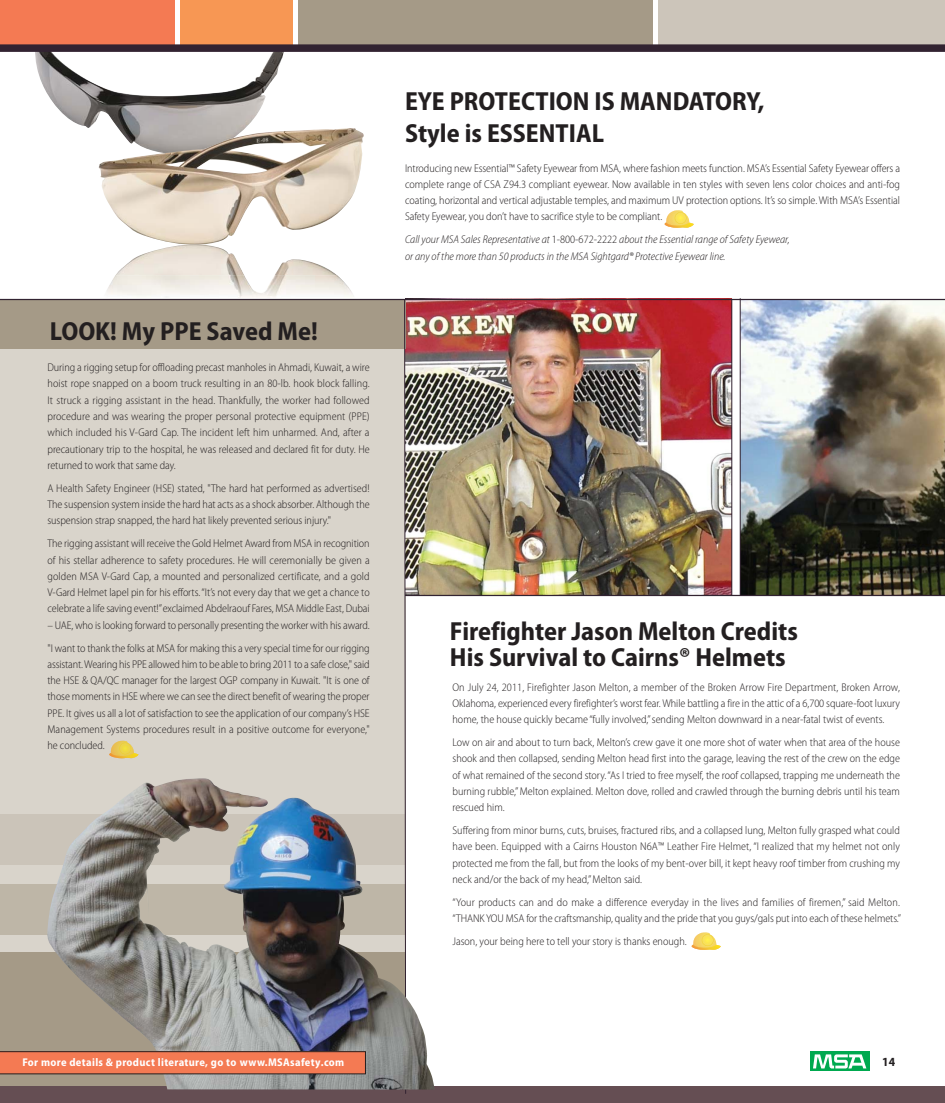
<style>
.page{position:relative;width:945px;height:1103px;background:#fff}
.page>*{position:absolute;margin:0;border:0;box-sizing:border-box;transform-origin:0 0}
.t1{font:700 semi-condensed 26.25px/32.5px "Myriad Pro";color:#231f20}
.t2{font:700 semi-condensed 12.5px "Myriad Pro";color:#231f20}
.t3{font:300 semi-condensed 11.25px/16.2px "Myriad Pro";letter-spacing:-.005em;color:#231f20;text-align:justify}
.t4{font:italic 300 semi-condensed 11.25px/16.2px "Myriad Pro";color:#231f20}
.t5{font:700 semi-condensed 11.25px "Myriad Pro";letter-spacing:.03em;color:#fff}
.s1{font-style:normal}
</style>
<div class="page">
<div style="left:0;top:300px;width:405px;height:798px;background:#d9d4cb"></div>
<img style="left:35px;top:52px;width:249px;height:76px">
<div style="left:0;top:0;width:175px;height:45px;background:#f47a53"></div>
<div style="left:180px;top:0;width:112px;height:45px;background:#f79754"></div>
<div style="left:298px;top:0;width:354px;height:45px;background:#a59a87"></div>
<div style="left:658px;top:0;width:287px;height:45px;background:#ccc5ba"></div>
<div style="left:0;top:44px;width:945px;height:8px;background:#322331"></div>
<svg style="left:665px;top:210px;width:29px;height:18px"></svg>
<img style="left:99px;top:128px;width:265px;height:116px">
<img style="left:282px;top:259px;width:55px;height:16px">
<img style="left:116px;top:244px;width:128px;height:31px">
<img style="left:106px;top:275px;width:247px;height:23px">
<div style="left:810px;top:1051px;width:59px;height:20px;background:#00a94f"></div>
<svg style="left:813px;top:1054px;width:53px;height:14px"></svg>
<img style="left:406px;top:300px;width:326px;height:295px">
<svg style="left:692px;top:932px;width:29px;height:18px"></svg>
<img style="left:741px;top:300px;width:204px;height:295px">
<hr style="left:740px;top:298px;width:1px;height:297px;background:#322331">
<hr style="left:732px;top:299px;width:1px;height:296px;background:#322331">
<hr style="left:405px;top:595px;width:540px;height:1px;background:#322331">
<svg style="left:109px;top:740px;width:29px;height:18px"></svg>
<div style="left:0;top:952px;width:406px;height:138px;background:#a59a87"></div>
<div style="left:0;top:300px;width:405px;height:49px;background:#a59a87"></div>
<div style="left:0;top:884px;width:405px;height:50px;background:#beb6a7"></div>
<div style="left:0;top:814px;width:405px;height:50px;background:#cbc4b9"></div>
<div style="left:0;top:1086px;width:945px;height:16px;background:#654e53"></div>
<svg style="left:404px;top:300px;width:2px;height:794px"></svg>
<img style="left:47px;top:778px;width:387px;height:311px">
<hr style="left:0;top:299px;width:945px;height:1px;background:#322331">
<svg style="left:0;top:1051px;width:366px;height:23px;background:#e5734f"></svg>
<h1 class="t1" style="left:50px;top:317px;width:269px">LOOK! My PPE Saved Me!</h1>
<p class="t3" style="left:48px;top:360px;width:324px">During a rigging setup for offloading precast manholes in Ahmadi, Kuwait, a wire hoist rope snapped on a boom truck resulting in an 80-lb. hook block falling.<br>It struck a rigging assistant in the head. Thankfully, the worker had followed procedure and was wearing the proper personal protective equipment (PPE) which included his V-Gard Cap. The incident left him unharmed. And, after a precautionary trip to the hospital, he was released and declared fit for duty. He returned to work that same day.</p>
<p class="t3" style="left:48px;top:481px;width:324px">A Health Safety Engineer (HSE) stated, "The hard hat performed as advertised!<br>The suspension system inside the hard hat acts as a shock absorber. Although the suspension strap snapped, the hard hat likely prevented serious injury."</p>
<p class="t3" style="left:48px;top:536px;width:324px">The rigging assistant will receive the Gold Helmet Award from MSA in recognition of his stellar adherence to safety procedures. He will ceremonially be given a golden MSA V-Gard Cap, a mounted and personalized certificate, and a gold V-Gard Helmet lapel pin for his efforts. “It’s not every day that we get a chance to celebrate a life saving event!” exclaimed Abdelraouf Fares, MSA Middle East, Dubai</p>
<p class="t3" style="left:48px;top:614px;width:324px;line-height:23px">– UAE, who is looking forward to personally presenting the worker with his award. "I want to thank the folks at MSA for making this a very special time for our rigging</p>
<p class="t3" style="left:48px;top:657px;width:324px">assistant. Wearing his PPE allowed him to be able to bring 2011 to a safe close," said the HSE &amp; QA/QC manager for the largest OGP company in Kuwait. "It is one of those moments in HSE where we can see the direct benefit of wearing the proper PPE. It gives us all a lot of satisfaction to see the application of our company’s HSE Management Systems procedures result in a positive outcome for everyone," he concluded.</p>
<h1 class="t1" style="left:405px;top:87px;width:361px">EYE PROTECTION IS MANDATORY,<br>Style is ESSENTIAL</h1>
<p class="t3" style="left:405px;top:161px;width:497px">Introducing new Essential™ Safety Eyewear from MSA, where fashion meets function. MSA’s Essential Safety Eyewear offers a complete range of CSA Z94.3 compliant eyewear. Now available in ten styles with seven lens color choices and anti-fog coating, horizontal and vertical adjustable temples, and maximum UV protection options. It’s so simple. With MSA’s Essential Safety Eyewear, you don’t have to sacrifice style to be compliant.</p>
<p class="t4" style="left:405px;top:232px;width:386px">Call your MSA Sales Representative at <span class="s1">1-800-672-2222</span> about the Essential range of Safety Eyewear, or any of the more than 50 products in the MSA Sightgard® Protective Eyewear line.</p>
<h1 class="t1" style="left:450px;top:620px;width:349px;line-height:26.2px">Firefighter Jason Melton Credits<br>His Survival to Cairns® Helmets</h1>
<p class="t3" style="left:452px;top:679px;width:449px">On July 24, 2011, Firefighter Jason Melton, a member of the Broken Arrow Fire Department, Broken Arrow, Oklahoma, experienced every firefighter’s worst fear. While battling a fire in the attic of a 6,700 square-foot luxury home, the house quickly became “fully involved,” sending Melton downward in a near-fatal twist of events.</p>
<p class="t3" style="left:452px;top:735px;width:449px">Low on air and about to turn back, Melton’s crew gave it one more shot of water when that area of the house shook and then collapsed, sending Melton head first into the garage, leaving the rest of the crew on the edge of what remained of the second story. “As I tried to free myself, the roof collapsed, trapping me underneath the burning rubble,” Melton explained. Melton dove, rolled and crawled through the burning debris until his team rescued him.</p>
<p class="t3" style="left:452px;top:823px;width:449px">Suffering from minor burns, cuts, bruises, fractured ribs, and a collapsed lung, Melton fully grasped what could have been. Equipped with a Cairns Houston N6A™ Leather Fire Helmet, “I realized that my helmet not only protected me from the fall, but from the looks of my bent-over bill, it kept heavy roof timber from crushing my neck and/or the back of my head,” Melton said.</p>
<p class="t3" style="left:452px;top:895px;width:450px">“Your products can and do make a difference everyday in the lives and families of firemen,” said Melton. “THANK YOU MSA for the craftsmanship, quality and the pride that you guys/gals put into each of these helmets.”</p>
<p class="t3" style="left:452px;top:934px;width:236px">Jason, your being here to tell your story is thanks enough.</p>
<p class="t5" style="left:22px;top:1058px;width:323px">For more details &amp; product literature, go to www.MSAsafety .com</p>
<p class="t2" style="left:882px;top:1057px;width:14px">14</p>
</div>
